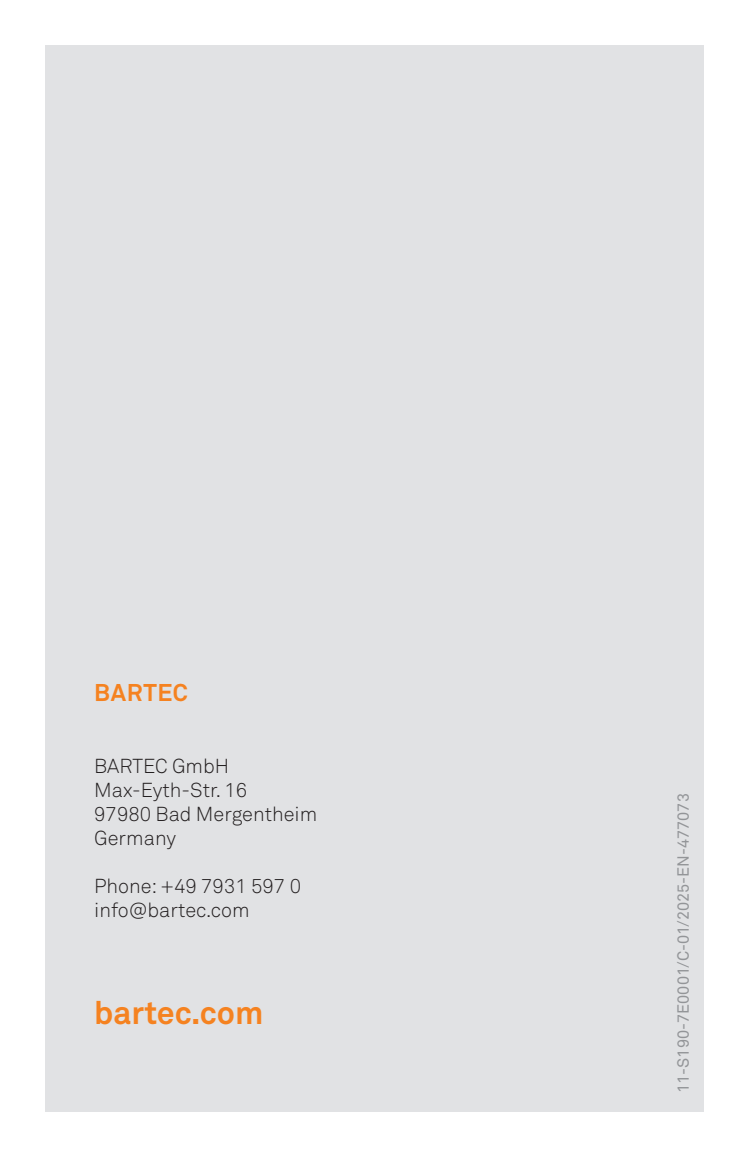
<style>
.page{position:relative;width:749px;height:1157px;background:#fff}
.page>*{position:absolute;margin:0;border:0;box-sizing:border-box;transform-origin:0 0}
.Headline_4___14_18{font:700 32px "Akkurat Pro";color:#f58220}
.Copytext_2__small____8_12{font:700 24px "Akkurat Pro";letter-spacing:.025em;color:#f58220}
.Copytext_2__small____8_12-2{font:300 20px "Akkurat Pro";color:#231f20}
.t1{font:16px "Akkurat Pro";color:#939598}
</style>
<div class="page">
<div style="left:45px;top:45px;width:658px;height:1066px;background:#e1e2e4"></div>
<p class="Copytext_2__small____8_12" style="left:94px;top:677px;width:95px">BARTEC</p>
<p class="Copytext_2__small____8_12-2" style="left:94px;top:753px;width:136px">BARTEC GmbH</p>
<p class="Copytext_2__small____8_12-2" style="left:94px;top:777px;width:154px">Max-Eyth-Str. 16</p>
<p class="Copytext_2__small____8_12-2" style="left:94px;top:801px;width:224px">97980 Bad Mergentheim</p>
<p class="Copytext_2__small____8_12-2" style="left:94px;top:825px;width:83px">Germany</p>
<p class="Copytext_2__small____8_12-2" style="left:94px;top:873px;width:208px">Phone: +49 7931 597 0</p>
<p class="Copytext_2__small____8_12-2" style="left:94px;top:897px;width:157px">info@bartec.com</p>
<p class="Headline_4___14_18" style="left:94px;top:992px;width:171px">bartec.com</p>
<p class="t1" style="left:673px;top:1093px;width:301px;rotate:-90deg">11-S190-7E0001/C-01/2025-EN-477073</p>
</div>
